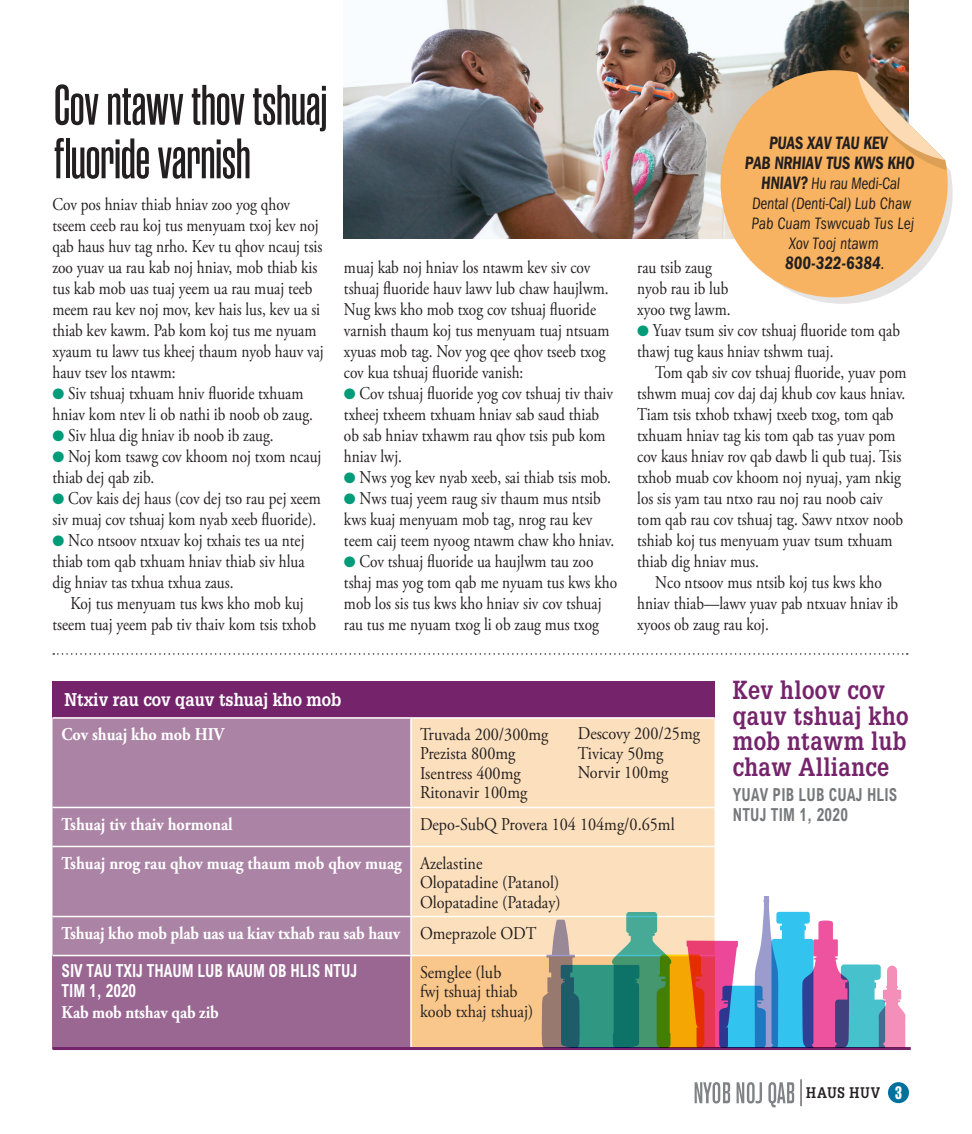
<style>
.page{position:relative;width:972px;height:1134px;background:#fff}
.page>*{position:absolute;margin:0;border:0;box-sizing:border-box;transform-origin:0 0}
._1_HM_HEAD__28-48pt{font:600 56.85px/53.6px "Rama Gothic M";letter-spacing:-.005em;color:#231f20;scale:.95 1}
._2_HM_HEAD_side_blac{font:700 25.5px/25.5px "Glypha LT Std";letter-spacing:.02em;color:#75246c;scale:.85 1}
.t1{font:18.6px/20px "ITC Franklin Gothic Std Dm Cd It";letter-spacing:-.01em;color:#231f20;text-align:center;scale:.9 1}
._1_HM_BODY{font:18px/21px "Adobe Garamond Pro";color:#231f20;scale:.85 1}
._1_HM_body_no_indent{font:18px/21px "Adobe Garamond Pro";color:#231f20;scale:.85 1}
._1_HM_BODY-2{font:18px "Adobe Garamond Pro";color:#231f20;scale:.9 1}
.t2{font:700 18px "Adobe Garamond Pro";color:#fff;scale:.9 1}
.t3{font:700 condensed 18px/19.5px "Arial MT Std";color:#fff;scale:.85 1}
._5_EN_chart_preferre{font:18px/19.5px "Adobe Garamond Pro";color:#231f20;scale:.9 1}
._2_HM_head_side_blac{font:700 condensed 18px/19.5px "Arial MT Std";letter-spacing:.015em;color:#76787b;scale:.85 1}
.t4{font:700 18px "Glypha LT Std";color:#fff;scale:.9 1}
.t5{font:italic condensed 17.1px/20px "ITC Franklin Gothic Std";letter-spacing:.01em;color:#231f20;text-align:center;scale:.9 1}
.t6{font:700 15px "Glypha LT Std";letter-spacing:.085em;color:#231f20;scale:.85 1}
.s1{color:#009b79}
.s2{font-family:"ITC Franklin Gothic Std Dm Cd It";font-style:normal;font-stretch:normal;font-size:18.6px}
.s3{font-family:"ITC Franklin Gothic Std";font-style:italic;font-stretch:condensed;font-size:17.1px}
.s4{font-family:"Rama Gothic E";font-size:18px;color:#fff}
</style>
<div class="page">
<div style="left:888px;top:1082px;width:21px;height:21px;background:#00719e;border-radius:50%"></div>
<svg style="left:801px;top:1079px;width:1px;height:27px"></svg>
<svg style="left:695px;top:1082px;width:99px;height:25px"></svg>
<div style="left:52px;top:681px;width:663px;height:37px;background:#75246c"></div>
<div style="left:52px;top:719px;width:358px;height:236px;background:#ab83a5"></div>
<div style="left:412px;top:719px;width:303px;height:236px;background:#fce0bd"></div>
<div style="left:52px;top:956px;width:359px;height:93px;background:#9a6792"></div>
<div style="left:411px;top:956px;width:304px;height:93px;background:#f9c78b"></div>
<hr style="left:52px;top:717px;width:359px;height:2px;background:#fff">
<hr style="left:411px;top:717px;width:304px;height:2px;background:#fff">
<hr style="left:52px;top:807px;width:359px;height:1px;background:#fff">
<hr style="left:411px;top:807px;width:304px;height:1px;background:#fff">
<hr style="left:52px;top:846px;width:359px;height:1px;background:#fff">
<hr style="left:411px;top:846px;width:304px;height:1px;background:#fff">
<hr style="left:52px;top:916px;width:359px;height:1px;background:#fff">
<hr style="left:411px;top:916px;width:304px;height:1px;background:#fff">
<hr style="left:410px;top:956px;width:2px;height:93px;background:#fff">
<img style="left:344px;top:0;width:565px;height:238px">
<svg style="left:805px;top:168px;width:148px;height:136px"></svg>
<svg style="left:721px;top:70px;width:227px;height:227px;fill:#f7b361"></svg>
<svg style="left:857px;top:73px;width:90px;height:97px"></svg>
<svg style="left:53px;top:653px;width:855px;height:2px"></svg>
<hr style="left:52px;top:1047px;width:859px;height:3px;background:#75246c">
<svg style="left:542px;top:896px;width:363px;height:152px"></svg>
<p class="_1_HM_HEAD__28-48pt" style="left:54px;top:80px;width:289px">Cov ntawv thov tshuaj fluoride varnish</p>
<p class="_1_HM_body_no_indent" style="left:52px;top:194px;width:321px">Cov pos hniav thiab hniav zoo yog qhov tseem ceeb rau koj tus menyuam txoj kev noj qab haus huv tag nrho. Kev tu qhov ncauj tsis zoo yuav ua rau kab noj hniav, mob thiab kis tus kab mob uas tuaj yeem ua rau muaj teeb meem rau kev noj mov, kev hais lus, kev ua si thiab kev kawm. Pab kom koj tus me nyuam xyaum tu lawv tus kheej thaum nyob hauv vaj hauv tsev los ntawm:</p>
<p class="_1_HM_BODY" style="left:52px;top:383px;width:308px"><span class="s1">●</span> Siv tshuaj txhuam hniv fluoride txhuam hniav kom ntev li ob nathi ib noob ob zaug.</p>
<p class="_1_HM_BODY" style="left:52px;top:425px;width:262px"><span class="s1">●</span> Siv hlua dig hniav ib noob ib zaug.</p>
<p class="_1_HM_BODY" style="left:52px;top:446px;width:318px"><span class="s1">●</span> Noj kom tsawg cov khoom noj txom ncauj thiab dej qab zib.</p>
<p class="_1_HM_BODY" style="left:52px;top:488px;width:317px"><span class="s1">●</span> Cov kais dej haus (cov dej tso rau pej xeem siv muaj cov tshuaj kom nyab xeeb fluoride).</p>
<p class="_1_HM_BODY" style="left:52px;top:530px;width:298px;text-align:justify"><span class="s1">●</span> Nco ntsoov ntxuav koj txhais tes ua ntej thiab tom qab txhuam hniav thiab siv hlua dig hniav tas txhua txhua zaus.</p>
<p class="_1_HM_BODY" style="left:52px;top:593px;width:312px;text-align:center">Koj tus menyuam tus kws kho mob kuj tseem tuaj yeem pab tiv thaiv kom tsis txhob</p>
<p class="_1_HM_BODY" style="left:344px;top:257px;width:314px">muaj kab noj hniav los ntawm kev siv cov tshuaj fluoride hauv lawv lub chaw haujlwm.<br>Nug kws kho mob txog cov tshuaj fluoride varnish thaum koj tus menyuam tuaj ntsuam xyuas mob tag. Nov yog qee qhov tseeb txog cov kua tshuaj fluoride vanish:</p>
<p class="_1_HM_BODY" style="left:344px;top:383px;width:318px"><span class="s1">●</span> Cov tshuaj fluoride yog cov tshuaj tiv thaiv txheej txheem txhuam hniav sab saud thiab ob sab hniav txhawm rau qhov tsis pub kom hniav lwj.</p>
<p class="_1_HM_BODY" style="left:344px;top:467px;width:316px"><span class="s1">●</span> Nws yog kev nyab xeeb, sai thiab tsis mob.</p>
<p class="_1_HM_BODY" style="left:344px;top:488px;width:319px"><span class="s1">●</span> Nws tuaj yeem raug siv thaum mus ntsib kws kuaj menyuam mob tag, nrog rau kev teem caij teem nyoog ntawm chaw kho hniav.</p>
<p class="_1_HM_BODY" style="left:344px;top:551px;width:323px"><span class="s1">●</span> Cov tshuaj fluoride ua haujlwm tau zoo tshaj mas yog tom qab me nyuam tus kws kho mob los sis tus kws kho hniav siv cov tshuaj rau tus me nyuam txog li ob zaug mus txog</p>
<p class="t1" style="left:745px;top:133px;width:191px">PUAS XAV TAU KEV<br>PAB NRHIAV TUS KWS KHO</p>
<p class="t5" style="left:752px;top:174px;width:182px"><span class="s2">HNIAV?</span> Hu rau Medi-Cal<br>Dental (Denti-Cal) Lub Chaw<br>Pab Cuam Tswvcuab Tus Lej<br>Xov Tooj ntawm</p>
<p class="t1" style="left:786px;top:253px;width:113px">800-322-6384<span class="s3">.</span></p>
<p class="_1_HM_BODY" style="left:637px;top:257px;width:111px">rau tsib zaug nyob rau ib lub xyoo twg lawm.</p>
<p class="_1_HM_BODY" style="left:637px;top:320px;width:311px"><span class="s1">●</span> Yuav tsum siv cov tshuaj fluoride tom qab thawj tug kaus hniav tshwm tuaj.</p>
<p class="_1_HM_BODY" style="left:637px;top:362px;width:318px;text-indent:18px">Tom qab siv cov tshuaj fluoride, yuav pom tshwm muaj cov daj daj khub cov kaus hniav.<br>Tiam tsis txhob txhawj txeeb txog, tom qab txhuam hniav tag kis tom qab tas yuav pom cov kaus hniav rov qab dawb li qub tuaj. Tsis txhob muab cov khoom noj nyuaj, yam nkig los sis yam tau ntxo rau noj rau noob caiv tom qab rau cov tshuaj tag. Sawv ntxov noob tshiab koj tus menyuam yuav tsum txhuam thiab dig hniav mus.</p>
<p class="_1_HM_BODY" style="left:637px;top:572px;width:309px;text-indent:18px">Nco ntsoov mus ntsib koj tus kws kho hniav thiab—lawv yuav pab ntxuav hniav ib xyoos ob zaug rau koj.</p>
<p class="t4" style="left:64px;top:688px;width:309px">Ntxiv rau cov qauv tshuaj kho mob</p>
<p class="t2" style="left:62px;top:724px;width:182px">Cov shuaj kho mob HIV</p>
<p class="_1_HM_BODY-2" style="left:420px;top:723px;width:144px">Truvada 200/300mg</p>
<p class="_1_HM_BODY-2" style="left:420px;top:743px;width:108px">Prezista 800mg</p>
<p class="_1_HM_BODY-2" style="left:420px;top:762px;width:113px">Isentress 400mg</p>
<p class="_1_HM_BODY-2" style="left:420px;top:782px;width:121px">Ritonavir 100mg</p>
<p class="t2" style="left:62px;top:813px;width:192px">Tshuaj tiv thaiv hormonal</p>
<p class="_1_HM_BODY-2" style="left:420px;top:813px;width:284px">Depo-SubQ Provera 104 104mg/0.65ml</p>
<p class="t2" style="left:62px;top:852px;width:380px">Tshuaj nrog rau qhov muag thaum mob qhov muag</p>
<p class="_1_HM_BODY-2" style="left:420px;top:852px;width:71px">Azelastine</p>
<p class="_1_HM_BODY-2" style="left:420px;top:872px;width:156px">Olopatadine (Patanol)</p>
<p class="_1_HM_BODY-2" style="left:420px;top:891px;width:158px">Olopatadine (Pataday)</p>
<p class="t2" style="left:62px;top:922px;width:378px">Tshuaj kho mob plab uas ua kiav txhab rau sab hauv</p>
<p class="_1_HM_BODY-2" style="left:420px;top:922px;width:131px">Omeprazole ODT</p>
<p class="t3" style="left:62px;top:961px;width:350px">SIV TAU TXIJ THAUM LUB KAUM OB HLIS NTUJ<br>TIM 1, 2020</p>
<p class="t2" style="left:62px;top:1002px;width:176px">Kab mob ntshav qab zib</p>
<p class="_1_HM_BODY-2" style="left:578px;top:723px;width:137px">Descovy 200/25mg</p>
<p class="_1_HM_BODY-2" style="left:578px;top:742px;width:97px">Tivicay 50mg</p>
<p class="_1_HM_BODY-2" style="left:578px;top:762px;width:102px">Norvir 100mg</p>
<p class="_5_EN_chart_preferre" style="left:420px;top:963px;width:127px">Semglee (lub<br>fwj tshuaj thiab koob txhaj tshuaj)</p>
<p class="_2_HM_HEAD_side_blac" style="left:733px;top:677px;width:208px">Kev hloov cov qauv tshuaj kho mob ntawm lub chaw Alliance</p>
<p class="_2_HM_head_side_blac" style="left:733px;top:785px;width:195px">YUAV PIB LUB CUAJ HLIS<br>NTUJ TIM 1, 2020</p>
<p class="t6" style="left:806px;top:1083px;width:114px">HAUS HUV <span class="s4">3</span></p>
</div>
